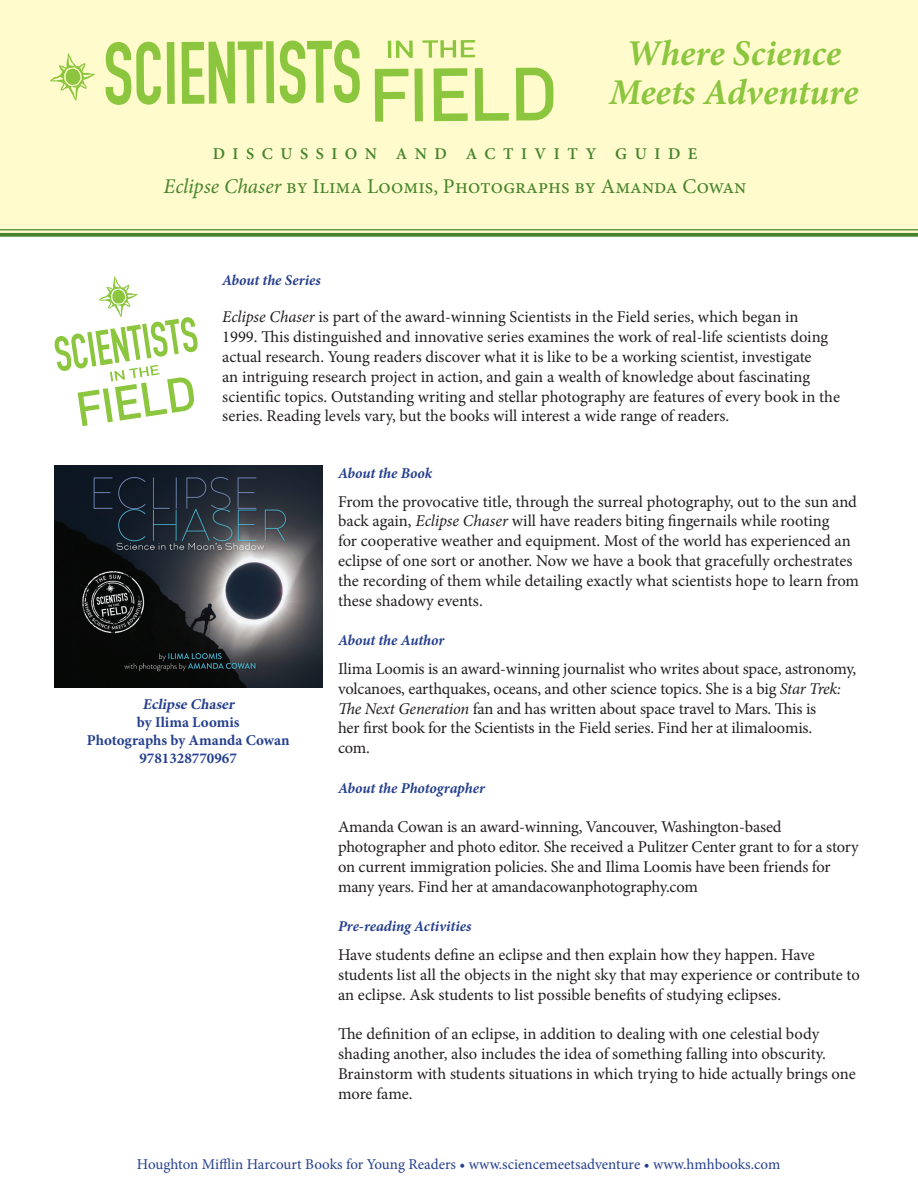
<style>
.page{position:relative;width:918px;height:1188px;background:#fff}
.page>*{position:absolute;margin:0;border:0;box-sizing:border-box;transform-origin:0 0}
.t1{font:italic 700 36.3px/38.7px "Minion Pro";color:#8bc63e;text-align:center}
.t2{font:21px "Minion Pro";color:#46852d}
.t3{font:16.5px/19.8px "Minion Pro";color:#231f20}
.t4{font:600 16.5px "Minion Pro";letter-spacing:.46em;color:#46852d}
.t5{font:15px "Minion Pro";color:#253f8e}
.t6{font:italic 700 15px "Minion Pro";letter-spacing:-.005em;color:#253f8e}
.t7{font:700 15px/18px "Minion Pro";color:#253f8e;text-align:center}
.t8{font:italic 700 15px "Minion Pro";color:#253f8e}
.s1{font-style:italic}
</style>
<div class="page">
<div style="left:0;top:0;width:918px;height:233px;background:#fffbcc"></div>
<svg style="left:106px;top:42px;width:55px;height:63px"></svg>
<svg style="left:167px;top:42px;width:8px;height:62px"></svg>
<svg style="left:182px;top:41px;width:92px;height:63px"></svg>
<svg style="left:280px;top:40px;width:80px;height:64px"></svg>
<hr style="left:388px;top:41px;width:3px;height:17px;background:#8bc63e">
<svg style="left:396px;top:41px;width:17px;height:17px"></svg>
<svg style="left:423px;top:40px;width:52px;height:18px"></svg>
<svg style="left:375px;top:69px;width:33px;height:53px"></svg>
<div style="left:414px;top:69px;width:9px;height:52px;background:#8bc63e"></div>
<svg style="left:434px;top:68px;width:34px;height:53px"></svg>
<svg style="left:475px;top:68px;width:34px;height:53px"></svg>
<svg style="left:516px;top:68px;width:38px;height:53px"></svg>
<svg style="left:50px;top:53px;width:45px;height:48px"></svg>
<hr style="left:0;top:229px;width:918px;height:1px;background:#46852d">
<svg style="left:0;top:233px;width:918px;height:4px;background:#548e3d"></svg>
<img style="left:54px;top:466px;width:268px;height:222px">
<svg style="left:54px;top:276px;width:144px;height:150px"></svg>
<h1 class="t1" style="left:609px;top:34px;width:251px">Where Science<br>Meets Adventure</h1>
<p class="t4" style="left:213px;top:142px;width:486px">DISCUSSION AND ACTIVITY GUIDE</p>
<p class="t2" style="left:164px;top:172px;width:584px"><span class="s1">Eclipse Chaser</span> by Ilima Loomis, Photographs by Amanda Cowan</p>
<p class="t6" style="left:222px;top:269px;width:100px">About the Series</p>
<p class="t3" style="left:222px;top:307px;width:619px"><span class="s1">Eclipse Chaser</span> is part of the award-winning Scientists in the Field series, which began in<br>1999. This distinguished and innovative series examines the work of real-life scientists doing actual research. Young readers discover what it is like to be a working scientist, investigate<br>an intriguing research project in action, and gain a wealth of knowledge about fascinating scientific topics. Outstanding writing and stellar photography are features of every book in the series. Reading levels vary, but the books will interest a wide range of readers.</p>
<p class="t8" style="left:142px;top:694px;width:97px">EclipseChaser</p>
<p class="t7" style="left:87px;top:713px;width:204px">by Ilima Loomis<br>Photographs by Amanda Cowan<br>9781328770967</p>
<p class="t6" style="left:338px;top:462px;width:96px">About the Book</p>
<p class="t3" style="left:338px;top:492px;width:523px">From the provocative title, through the surreal photography, out to the sun and back again, <span class="s1">Eclipse Chaser</span> will have readers biting fingernails while rooting<br>for cooperative weather and equipment. Most of the world has experienced an eclipse of one sort or another. Now we have a book that gracefully orchestrates the recording of them while detailing exactly what scientists hope to learn from these shadowy events.</p>
<p class="t6" style="left:338px;top:630px;width:108px">About the Author</p>
<p class="t3" style="left:338px;top:659px;width:520px">Ilima Loomis is an award-winning journalist who writes about space, astronomy, volcanoes, earthquakes, oceans, and other science topics. She is a big <span class="s1">Star Trek:<br>The Next Generation</span> fan and has written about space travel to Mars. This is<br>her first book for the Scientists in the Field series. Find her at ilimaloomis.<br>com.</p>
<p class="t6" style="left:338px;top:777px;width:149px">About the Photographer</p>
<p class="t3" style="left:338px;top:817px;width:523px">Amanda Cowan is an award-winning, Vancouver, Washington-based photographer and photo editor. She received a Pulitzer Center grant to for a story on current immigration policies. She and Ilima Loomis have been friends for many years. Find her at amandacowanphotography.com</p>
<p class="t6" style="left:338px;top:916px;width:135px">Pre-reading Activities</p>
<p class="t3" style="left:338px;top:945px;width:523px">Have students define an eclipse and then explain how they happen. Have students list all the objects in the night sky that may experience or contribute to an eclipse. Ask students to list possible benefits of studying eclipses.</p>
<p class="t3" style="left:338px;top:1024px;width:519px">The definition of an eclipse, in addition to dealing with one celestial body shading another, also includes the idea of something falling into obscurity.<br>Brainstorm with students situations in which trying to hide actually brings one more fame.</p>
<p class="t5" style="left:137px;top:1154px;width:645px">Houghton Mifflin Harcourt Books for Young Readers • www.sciencemeetsadventure • www.hmhbooks.com</p>
</div>
